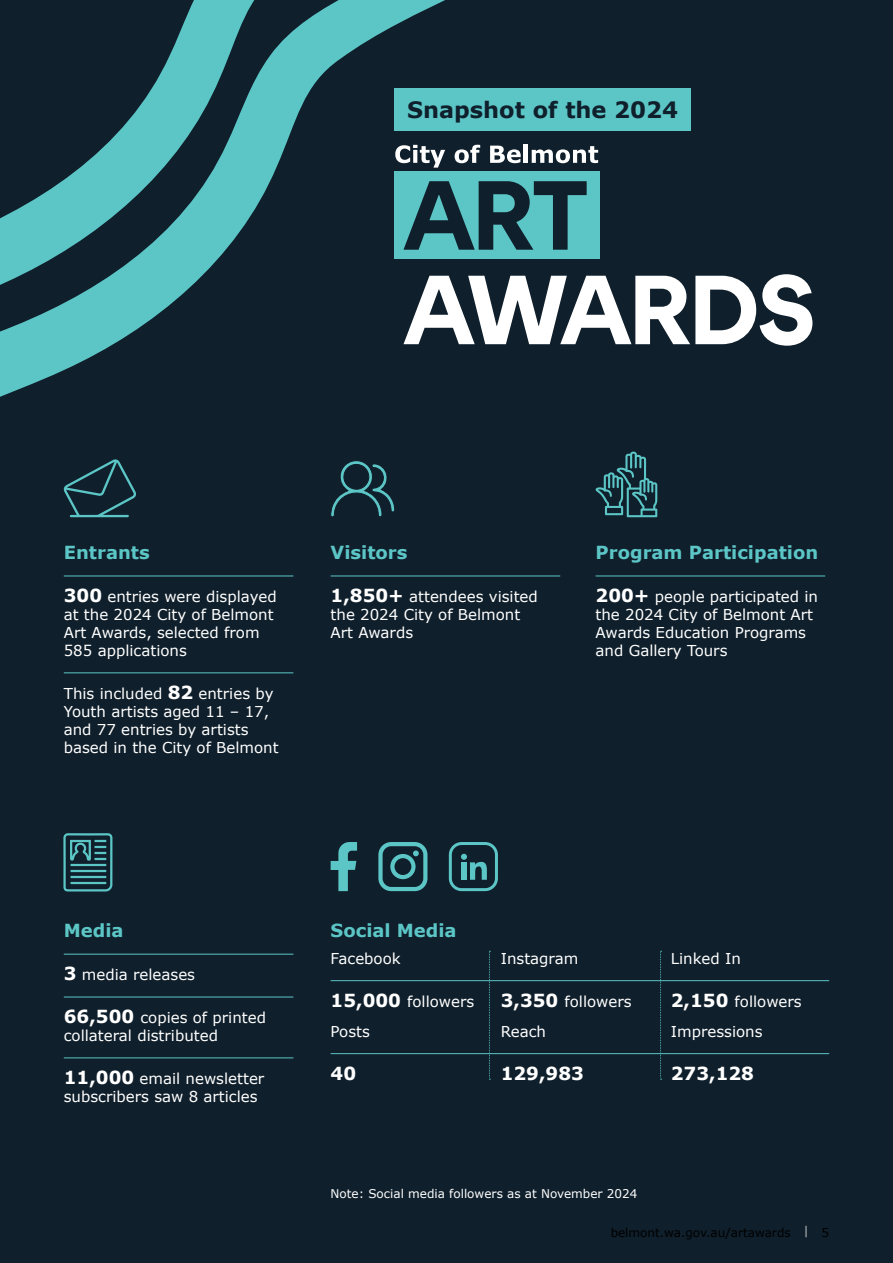
<style>
.page{position:relative;width:893px;height:1263px;background:#0f1f2b}
.page>*{position:absolute;margin:0;border:0;box-sizing:border-box;transform-origin:0 0}
.t1{font:700 22.5px "Verdana";color:#0f1f2b}
.t2{font:700 18px "Verdana";color:#5cc6c7}
.t3{font:700 18px "Verdana";color:#fff}
.t4{font:15px/18px "Verdana";color:#fff}
.t5{font:12px "Verdana";color:#fff}
.t6{font:12px "Verdana";color:#000}
.s1{font-weight:700;font-size:18px}
.s2{color:#bcbec0}
</style>
<div class="page">
<svg style="left:0;top:0;width:724px;height:674px"></svg>
<div style="left:394px;top:88px;width:297px;height:43px;background:#5cc6c7"></div>
<svg style="left:63px;top:459px;width:74px;height:58px"></svg>
<svg style="left:330px;top:457px;width:65px;height:93px"></svg>
<hr style="left:64px;top:576px;width:229px;height:1px;background:#5cc6c7">
<hr style="left:64px;top:672px;width:229px;height:1px;background:#5cc6c7">
<hr style="left:64px;top:954px;width:229px;height:1px;background:#5cc6c7">
<hr style="left:64px;top:997px;width:229px;height:1px;background:#5cc6c7">
<hr style="left:64px;top:1057px;width:229px;height:1px;background:#5cc6c7">
<hr style="left:331px;top:576px;width:229px;height:1px;background:#5cc6c7">
<hr style="left:331px;top:980px;width:498px;height:1px;background:#5cc6c7">
<hr style="left:331px;top:1053px;width:498px;height:1px;background:#5cc6c7">
<hr style="left:596px;top:576px;width:229px;height:1px;background:#5cc6c7">
<svg style="left:378px;top:842px;width:49px;height:49px"></svg>
<svg style="left:331px;top:842px;width:26px;height:49px"></svg>
<div style="left:449px;top:842px;width:49px;height:49px;border:3px solid #5cc6c7;border-radius:11px"></div>
<svg style="left:461px;top:854px;width:26px;height:26px"></svg>
<svg style="left:595px;top:452px;width:62px;height:65px"></svg>
<svg style="left:489px;top:951px;width:1px;height:129px"></svg>
<svg style="left:660px;top:951px;width:2px;height:129px"></svg>
<svg style="left:63px;top:833px;width:50px;height:59px"></svg>
<div style="left:394px;top:171px;width:206px;height:87px;background:#5cc6c7"></div>
<div style="left:394px;top:265px;width:429px;height:87px;background:#0f1f2b"></div>
<svg style="left:403px;top:181px;width:184px;height:69px"></svg>
<svg style="left:403px;top:274px;width:409px;height:72px"></svg>
<svg style="left:395px;top:145px;width:50px;height:23px"></svg>
<svg style="left:455px;top:145px;width:25px;height:18px"></svg>
<svg style="left:490px;top:146px;width:31px;height:17px"></svg>
<hr style="left:524px;top:145px;width:4px;height:18px;background:#fff">
<svg style="left:532px;top:146px;width:66px;height:17px"></svg>
<h1 class="t1" style="left:407px;top:94px;width:273px">Snapshot of the 2024</h1>
<p class="t2" style="left:64px;top:540px;width:87px">Entrants</p>
<p class="t4" style="left:64px;top:587px;width:215px"><span class="s1">300</span> entries were displayed at the 2024 City of Belmont<br>Art Awards, selected from<br>585 applications</p>
<p class="t4" style="left:64px;top:684px;width:216px">This included <span class="s1">82</span> entries by<br>Youth artists aged 11 – 17, and 77 entries by artists based in the City of Belmont</p>
<p class="t2" style="left:331px;top:540px;width:78px">Visitors</p>
<p class="t4" style="left:331px;top:587px;width:209px"><span class="s1">1,850+</span> attendees visited the 2024 City of Belmont<br>Art Awards</p>
<p class="t2" style="left:596px;top:540px;width:224px">Program Participation</p>
<p class="t4" style="left:596px;top:587px;width:224px"><span class="s1">200+</span> people participated in the 2024 City of Belmont Art<br>Awards Education Programs and Gallery Tours</p>
<p class="t2" style="left:64px;top:918px;width:61px">Media</p>
<p class="t4" style="left:64px;top:965px;width:133px"><span class="s1">3</span> media releases</p>
<p class="t4" style="left:64px;top:1008px;width:204px"><span class="s1">66,500</span> copies of printed collateral distributed</p>
<p class="t4" style="left:64px;top:1069px;width:202px"><span class="s1">11,000</span> email newsletter subscribers saw 8 articles</p>
<p class="t2" style="left:331px;top:918px;width:127px">Social Media</p>
<p class="t4" style="left:331px;top:949px;width:72px">Facebook</p>
<p class="t4" style="left:501px;top:949px;width:79px">Instagram</p>
<p class="t4" style="left:671px;top:949px;width:72px">Linked In</p>
<p class="t4" style="left:331px;top:992px;width:145px"><span class="s1">15,000</span> followers</p>
<p class="t4" style="left:501px;top:992px;width:132px"><span class="s1">3,350</span> followers</p>
<p class="t4" style="left:671px;top:992px;width:132px"><span class="s1">2,150</span> followers</p>
<p class="t4" style="left:331px;top:1022px;width:41px">Posts</p>
<p class="t4" style="left:501px;top:1022px;width:47px">Reach</p>
<p class="t4" style="left:671px;top:1022px;width:93px">Impressions</p>
<p class="t3" style="left:331px;top:1060px;width:27px">40</p>
<p class="t3" style="left:501px;top:1060px;width:85px">129,983</p>
<p class="t3" style="left:671px;top:1060px;width:85px">273,128</p>
<p class="t5" style="left:331px;top:1185px;width:308px">Note: Social media followers as at November 2024</p>
<p class="t6" style="left:611px;top:1224px;width:220px">belmont.wa.gov.au/artawards <span class="s2">|</span> 5</p>
</div>
